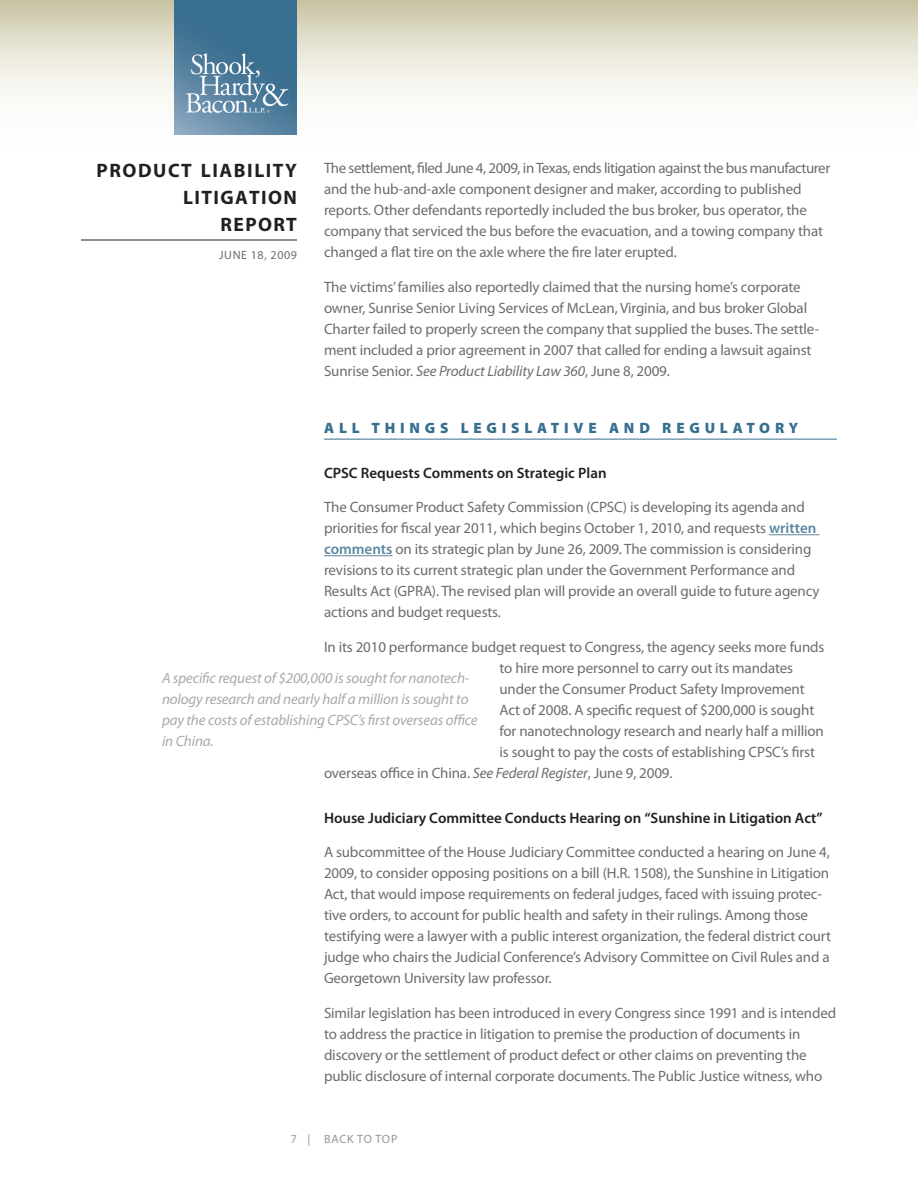
<style>
.page{position:relative;width:918px;height:1188px;background:#fff}
.page>*{position:absolute;margin:0;border:0;box-sizing:border-box;transform-origin:0 0}
.t1{font:700 19.5px/27px "Myriad Pro";letter-spacing:.075em;color:#231f20;text-align:right}
.Body{font:15px/21px "Myriad Pro";letter-spacing:-.01em;color:#6c6d70}
.PullQuote{font:italic 15px/21px "Myriad Pro";letter-spacing:-.01em;color:#a8a9ad}
.Subhead{font:600 15px "Myriad Pro";color:#231f20}
.Head{font:900 15px "Myriad Pro";letter-spacing:.32em;color:#386e8f}
.t2{font:12px "Myriad Pro";letter-spacing:.05em;color:#6c6d70}
.t3{font:12px "Myriad Pro";letter-spacing:.06em;color:#939598}
.s1{font-style:italic}
.s2{font-weight:600;color:#5c87a1}
</style>
<div class="page">
<svg style="left:0;top:0;width:918px;height:135px"></svg>
<hr style="left:81px;top:240px;width:216px;height:1px;background:#231f20">
<img style="left:175px;top:0;width:122px;height:135px">
<hr style="left:324px;top:439px;width:513px;height:1px;background:#386e8f">
<hr style="left:769px;top:534px;width:50px;height:1px;background:#5c87a1">
<hr style="left:324px;top:555px;width:68px;height:1px;background:#5c87a1">
<h1 class="t1" style="left:97px;top:156px;width:202px">PRODUCT LIABILITY<br>LITIGATION<br>REPORT</h1>
<p class="t2" style="left:219px;top:248px;width:79px">JUNE 18, 2009</p>
<p class="Body" style="left:324px;top:157px;width:508px">The settlement, filed June 4, 2009, in Texas, ends litigation against the bus manufacturer and the hub-and-axle component designer and maker, according to published reports. Other defendants reportedly included the bus broker, bus operator, the company that serviced the bus before the evacuation, and a towing company that changed a flat tire on the axle where the fire later erupted.</p>
<p class="Body" style="left:324px;top:276px;width:497px">The victims’ families also reportedly claimed that the nursing home’s corporate owner, Sunrise Senior Living Services of McLean, Virginia, and bus broker Global Charter failed to properly screen the company that supplied the buses. The settle&shy;ment included a prior agreement in 2007 that called for ending a lawsuit against Sunrise Senior. <span class="s1">See Product Liability Law 360</span>, June 8, 2009.</p>
<p class="Head" style="left:324px;top:419px;width:476px">ALL THINGS LEGISLATIVE AND REGULATORY</p>
<p class="Subhead" style="left:324px;top:463px;width:284px">CPSC Requests Comments on Strategic Plan</p>
<p class="Body" style="left:324px;top:496px;width:497px">The Consumer Product Safety Commission (CPSC) is developing its agenda and priorities for fiscal year 2011, which begins October 1, 2010, and requests <span class="s2">written comments</span> on its strategic plan by June 26, 2009. The commission is considering revisions to its current strategic plan under the Government Performance and Results Act (GPRA). The revised plan will provide an overall guide to future agency actions and budget requests.</p>
<p class="Body" style="left:324px;top:636px;width:502px">In its 2010 performance budget request to Congress, the agency seeks more funds</p>
<p class="Body" style="left:500px;top:657px;width:295px">to hire more personnel to carry out its mandates</p>
<p class="Body" style="left:500px;top:678px;width:307px">under the Consumer Product Safety Improvement</p>
<p class="Body" style="left:500px;top:699px;width:316px">Act of 2008. A specific request of $200,000 is sought</p>
<p class="Body" style="left:500px;top:720px;width:326px">for nanotechnology research and nearly half a million</p>
<p class="Body" style="left:500px;top:741px;width:317px">is sought to pay the costs of establishing CPSC’s first</p>
<p class="Body" style="left:324px;top:762px;width:350px">overseas office in China. <span class="s1">See Federal Register</span>, June 9, 2009.</p>
<p class="Subhead" style="left:324px;top:808px;width:500px">House Judiciary Committee Conducts Hearing on “Sunshine in Litigation Act”</p>
<p class="Body" style="left:324px;top:841px;width:509px">A subcommittee of the House Judiciary Committee conducted a hearing on June 4, 2009, to consider opposing positions on a bill (H.R. 1508), the Sunshine in Litigation Act, that would impose requirements on federal judges, faced with issuing protec&shy;tive orders, to account for public health and safety in their rulings. Among those testifying were a lawyer with a public interest organization, the federal district court judge who chairs the Judicial Conference’s Advisory Committee on Civil Rules and a Georgetown University law professor.</p>
<p class="Body" style="left:324px;top:1002px;width:514px">Similar legislation has been introduced in every Congress since 1991 and is intended to address the practice in litigation to premise the production of documents in discovery or the settlement of product defect or other claims on preventing the public disclosure of internal corporate documents. The Public Justice witness, who</p>
<p class="PullQuote" style="left:162px;top:667px;width:317px">A specific request of $200,000 is sought for nanotech&shy;nology research and nearly half a million is sought to pay the costs of establishing CPSC’s first overseas office in China.</p>
<p class="t3" style="left:291px;top:1132px;width:108px">7 | BACK TO TOP</p>
</div>
